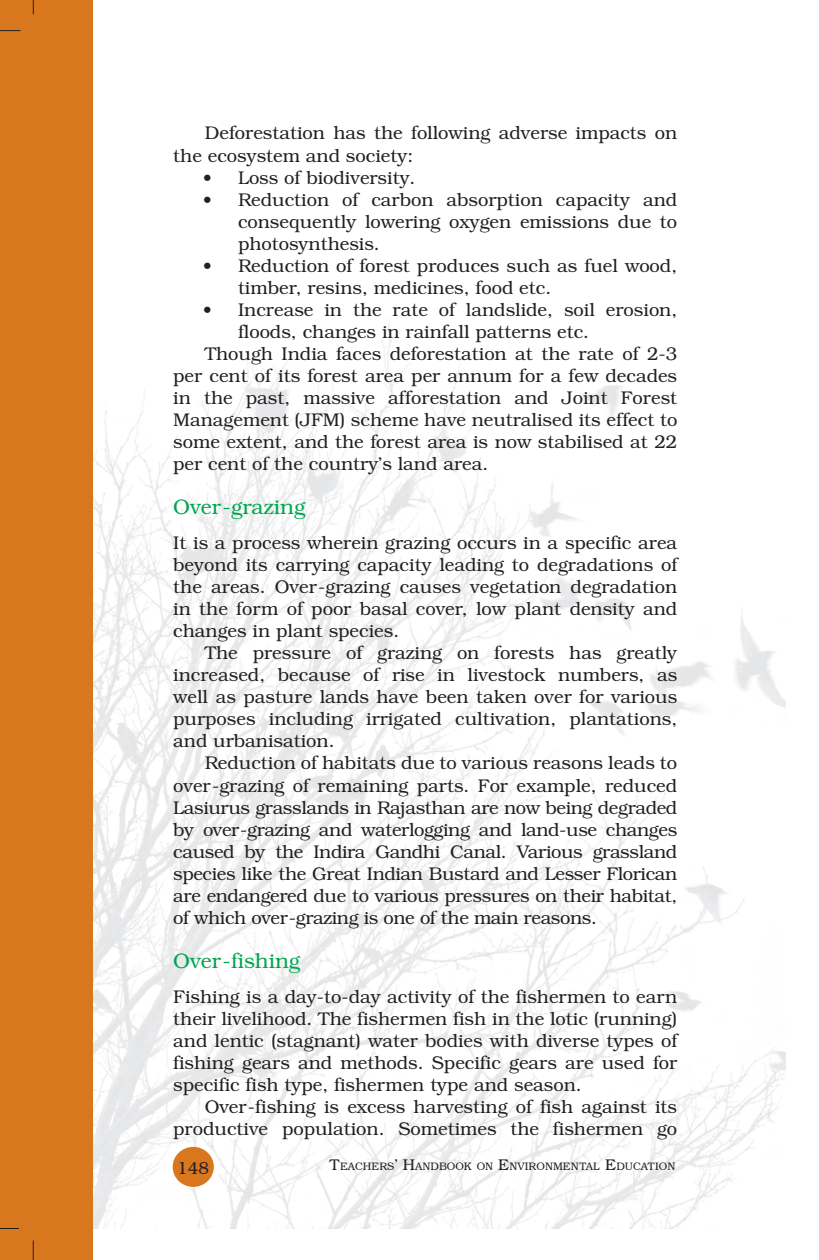
<style>
.page{position:relative;width:819px;height:1260px;background:#fff}
.page>*{position:absolute;margin:0;border:0;box-sizing:border-box;transform-origin:0 0}
.t1{font:300 21px "Bookman";color:#00a54f}
.t2{font:300 18.38px/22.1px "Bookman";color:#231f20;text-align:justify}
.t3{font:300 17.5px "Bookman IT Cby BT";color:#231f20}
.t4{font:300 11.03px "Bookman IT Cby BT";color:#231f20}
.s1{font-size:15.75px}
</style>
<div class="page">
<img style="left:93px;top:319px;width:693px;height:909px">
<div style="left:0;top:0;width:93px;height:1260px;background:#d9771f"></div>
<div style="left:173px;top:1147px;width:41px;height:40px;background:#d9771f;border-radius:50%"></div>
<svg style="left:0;top:1228px;width:19px;height:1px"></svg>
<svg style="left:33px;top:1240px;width:1px;height:20px"></svg>
<svg style="left:0;top:30px;width:21px;height:1px"></svg>
<svg style="left:33px;top:0;width:1px;height:14px"></svg>
<p class="t2" style="left:173px;top:122px;width:506px;text-indent:31px">Deforestation has the following adverse impacts on the ecosystem and society:</p>
<p class="t2" style="left:203px;top:166px;width:214px">• Loss of biodiversity.</p>
<p class="t2" style="left:203px;top:188px;width:476px">• Reduction of carbon absorption capacity and</p>
<p class="t2" style="left:238px;top:210px;width:441px">consequently lowering oxygen emissions due to photosynthesis.</p>
<p class="t2" style="left:203px;top:255px;width:476px">• Reduction of forest produces such as fuel wood,</p>
<p class="t2" style="left:238px;top:277px;width:315px">timber, resins, medicines, food etc.</p>
<p class="t2" style="left:203px;top:299px;width:476px">• Increase in the rate of landslide, soil erosion,</p>
<p class="t2" style="left:238px;top:321px;width:353px">floods, changes in rainfall patterns etc.</p>
<p class="t2" style="left:173px;top:343px;width:506px;text-indent:31px">Though India faces deforestation at the rate of 2-3 per cent of its forest area per annum for a few decades in the past, massive afforestation and Joint Forest Management (JFM) scheme have neutralised its effect to some extent, and the forest area is now stabilised at 22 per cent of the country’s land area.</p>
<p class="t1" style="left:173px;top:495px;width:134px">Over-grazing</p>
<p class="t2" style="left:173px;top:532px;width:506px">It is a process wherein grazing occurs in a specific area beyond its carrying capacity leading to degradations of the areas. Over-grazing causes vegetation degradation in the form of poor basal cover, low plant density and changes in plant species.</p>
<p class="t2" style="left:173px;top:642px;width:506px;text-indent:31px">The pressure of grazing on forests has greatly increased, because of rise in livestock numbers, as well as pasture lands have been taken over for various purposes including irrigated cultivation, plantations, and urbanisation.</p>
<p class="t2" style="left:173px;top:752px;width:506px;text-indent:31px">Reduction of habitats due to various reasons leads to over-grazing of remaining parts. For example, reduced Lasiurus grasslands in Rajasthan are now being degraded by over-grazing and waterlogging and land-use changes caused by the Indira Gandhi Canal. Various grassland species like the Great Indian Bustard and Lesser Florican are endangered due to various pressures on their habitat, of which over-grazing is one of the main reasons.</p>
<p class="t1" style="left:173px;top:948px;width:129px">Over-fishing</p>
<p class="t2" style="left:173px;top:985px;width:506px">Fishing is a day-to-day activity of the fishermen to earn their livelihood. The fishermen fish in the lotic (running) and lentic (stagnant) water bodies with diverse types of fishing gears and methods. Specific gears are used for specific fish type, fishermen type and season.</p>
<p class="t2" style="left:173px;top:1096px;width:506px;text-align:right">Over-fishing is excess harvesting of fish against its productive population. Sometimes the fishermen go</p>
<p class="t3" style="left:177px;top:1158px;width:33px">148</p>
<p class="t4" style="left:329px;top:1160px;width:348px"><span class="s1">T</span>EACHERS<span class="s1">’ H</span>ANDBOOK ON <span class="s1">E</span>NVIRONMENTAL <span class="s1">E</span>DUCATION</p>
</div>
